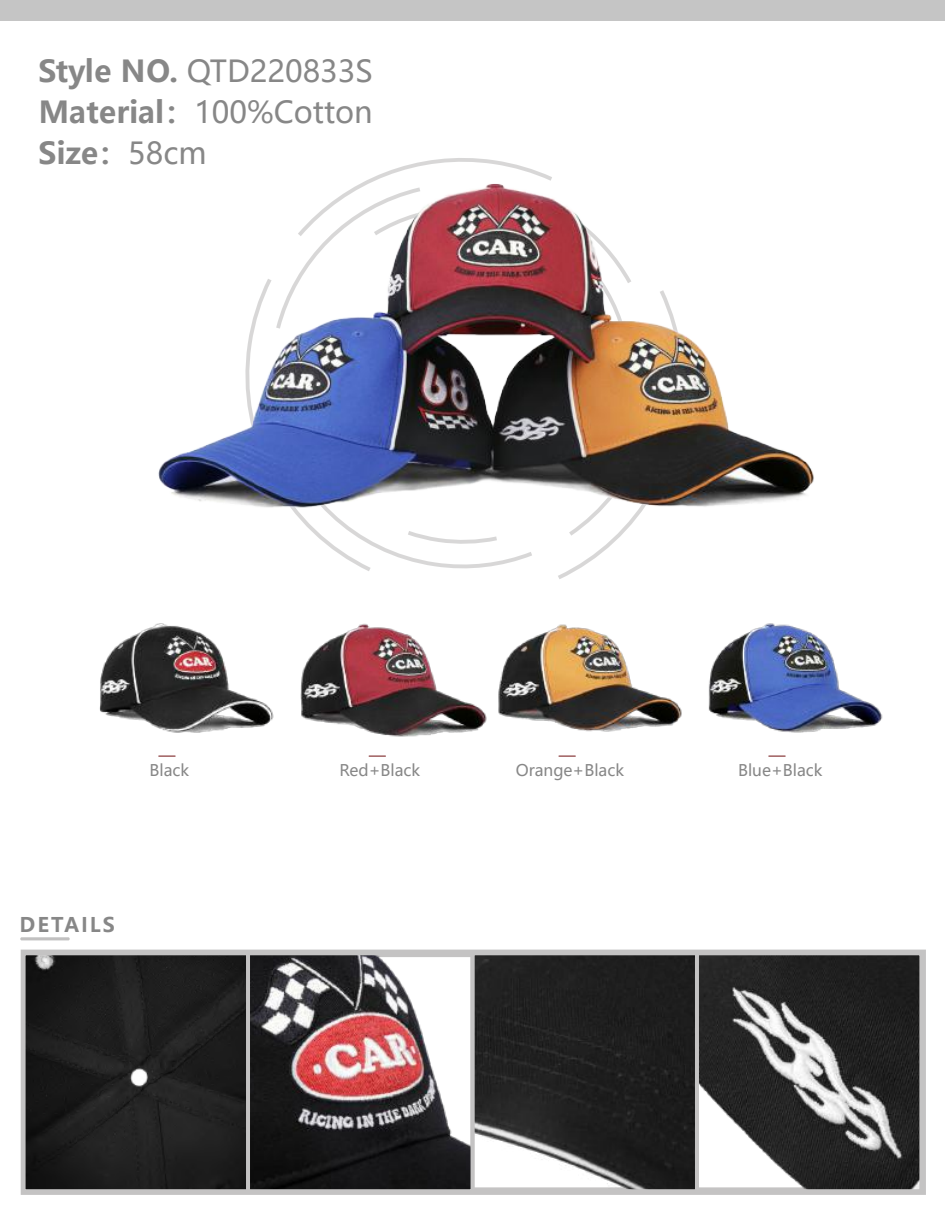
<style>
.page{position:relative;width:945px;height:1214px;background:#fff}
.page>*{position:absolute;margin:0;border:0;box-sizing:border-box;transform-origin:0 0}
.t1{font:30px/41px "Microsoft Ya Hei";color:#878787;text-align:justify}
.t2{font:700 20px "Microsoft Ya Hei";letter-spacing:.1em;color:#878787}
.t3{font:16px "Microsoft Ya Hei";color:#878787}
.s1{font-weight:700}
</style>
<div class="page">
<img style="left:99px;top:623px;width:175px;height:134px">
<hr style="left:20px;top:937px;width:50px;height:3px;background:#c1c0c0">
<div style="left:0;top:0;width:945px;height:21px;background:#c5c5c5"></div>
<div style="left:21px;top:949px;width:905px;height:245px;border:8px solid #c4c3c3"></div>
<svg style="left:325px;top:158px;width:288px;height:416px"></svg>
<img style="left:158px;top:166px;width:656px;height:377px">
<img style="left:708px;top:623px;width:175px;height:134px">
<img style="left:498px;top:574px;width:184px;height:183px">
<img style="left:300px;top:623px;width:187px;height:134px">
<svg style="left:158px;top:755px;width:18px;height:1px"></svg>
<svg style="left:368px;top:755px;width:18px;height:1px"></svg>
<svg style="left:558px;top:755px;width:18px;height:1px"></svg>
<svg style="left:768px;top:755px;width:17px;height:1px"></svg>
<img style="left:27px;top:956px;width:891px;height:231px">
<div style="left:22px;top:951px;width:228px;height:241px;border:4px solid #c4c3c3"></div>
<div style="left:695px;top:951px;width:228px;height:241px;border:4px solid #c4c3c3"></div>
<div style="left:470px;top:951px;width:229px;height:241px;border:4px solid #c4c3c3"></div>
<div style="left:246px;top:951px;width:228px;height:241px;border:4px solid #c4c3c3"></div>
<p class="t1" style="left:38px;top:49px;width:336px"><span class="s1">Style NO.</span> QTD220833S <span class="s1">Material：</span>100%Cotton <span class="s1">Size：</span>58cm</p>
<p class="t3" style="left:149px;top:759px;width:41px">Black</p>
<p class="t3" style="left:339px;top:759px;width:82px">Red+Black</p>
<p class="t3" style="left:516px;top:759px;width:110px">Orange+Black</p>
<p class="t3" style="left:738px;top:759px;width:86px">Blue+Black</p>
<p class="t2" style="left:20px;top:911px;width:97px">DETAILS</p>
</div>
